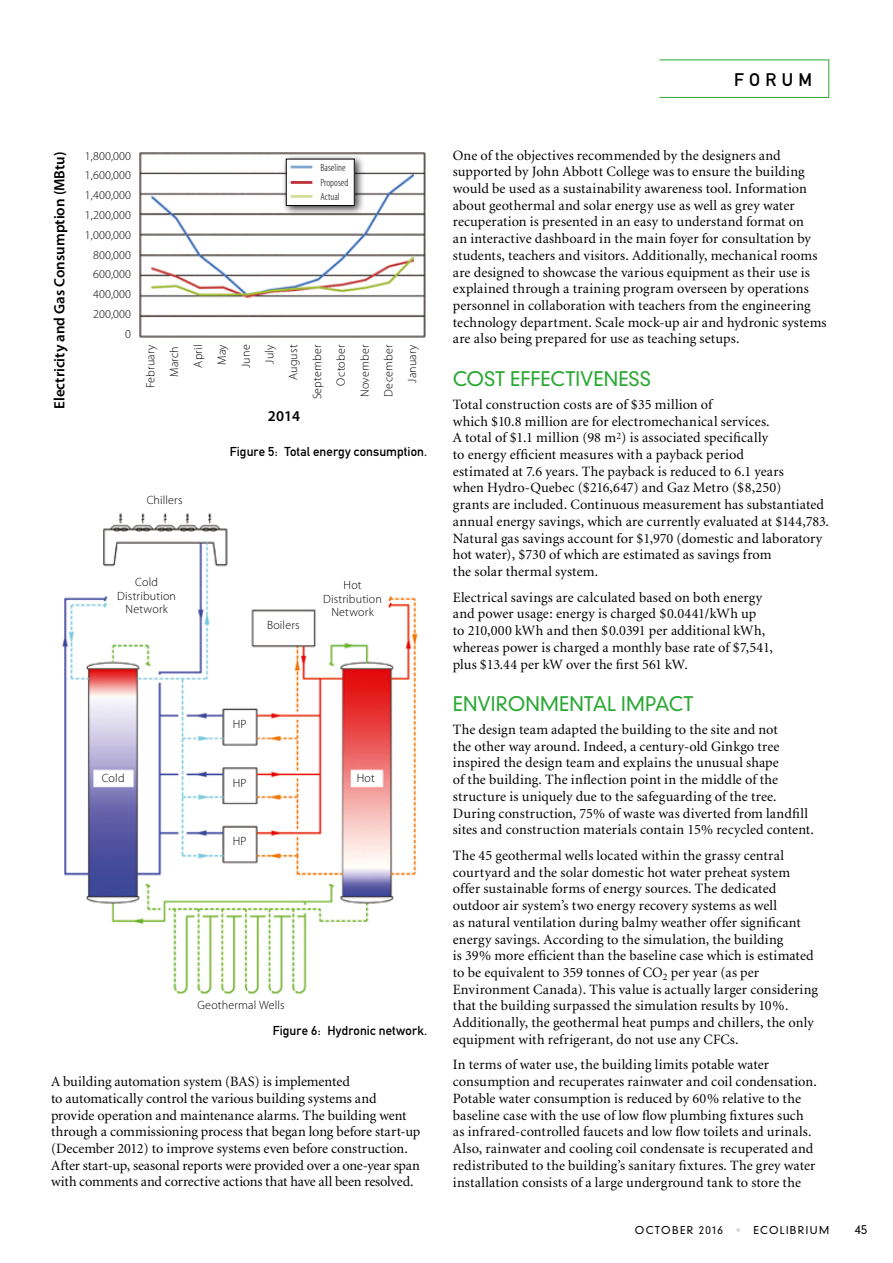
<style>
.page{position:relative;width:893px;height:1263px;background:#fff}
.page>*{position:absolute;margin:0;border:0;box-sizing:border-box;transform-origin:0 0}
.t1{font:300 19.5px "DIN Neuzeit Grotesk";color:#2ba835}
.t2{font:18px "DIN Mittelschrift";letter-spacing:.3em;color:#000}
.t3{font:600 15px "Myriad Pro";color:#000}
.t4{font:14.25px/16.6px "Minion";letter-spacing:.005em;color:#000}
.t5{font:12.75px "DIN Mittelschrift";letter-spacing:.01em;color:#000}
.t6{font:300 12px/19.8px "Myriad Pro";letter-spacing:.015em;color:#000;text-align:right}
.t7{font:300 12px "DIN Neuzeit Grotesk";color:#000}
.t8{font:300 10.5px "DIN Neuzeit Grotesk";letter-spacing:.13em;color:#000}
.t9{font:300 condensed 10.5px/14.2px "Myriad Pro";letter-spacing:.01em;color:#000}
.s1{color:#dadada}
</style>
<div class="page">
<div style="left:659px;top:60px;width:170px;height:38px;border:1px solid #2ba835"></div>
<img style="left:139px;top:152px;width:287px;height:186px">
<div style="left:281px;top:154px;width:84px;height:62px;background:#000;opacity:.75"></div>
<div style="left:286px;top:159px;width:68px;height:47px;background:#fff"></div>
<div style="left:286px;top:159px;width:69px;height:47px;border:1px solid #000"></div>
<hr style="left:291px;top:166px;width:21px;height:2px;background:#7ea7d1">
<hr style="left:291px;top:181px;width:21px;height:3px;background:#ba2d34">
<hr style="left:291px;top:195px;width:21px;height:3px;background:#d3e09b">
<img style="left:62px;top:513px;width:356px;height:482px">
<p class="t3" style="left:51px;top:409px;width:259px;rotate:-90deg">Electricity and Gas Consumption (MBtu)</p>
<p class="t6" style="left:85px;top:146px;width:48px">1,800,000<br>1,600,000<br>1,400,000<br>1,200,000<br>1,000,000<br>800,000<br>600,000<br>400,000<br>200,000<br>0</p>
<p class="t9" style="left:320px;top:161px;width:29px">Baseline<br>Proposed<br>Actual</p>
<p class="t6" style="left:141px;top:388px;width:45px;rotate:-90deg">February</p>
<p class="t6" style="left:403px;top:383px;width:40px;rotate:-90deg">January</p>
<p class="t6" style="left:186px;top:368px;width:25px;line-height:23.9px;text-align:left;rotate:-90deg">April<br>May</p>
<p class="t6" style="left:329px;top:397px;width:54px;line-height:23.9px;text-align:justify;text-indent:11px;rotate:-90deg">October November December</p>
<p class="t6" style="left:234px;top:399px;width:56px;line-height:23.9px;rotate:-90deg">June<br>July<br>August<br>September</p>
<p class="t6" style="left:165px;top:377px;width:32px;rotate:-90deg">March</p>
<p class="t3" style="left:268px;top:408px;width:34px">2014</p>
<p class="t6" style="left:147px;top:491px;width:37px">Chillers</p>
<p class="t5" style="left:230px;top:444px;width:199px">Figure 5: Total energy consumption.</p>
<p class="t6" style="left:117px;top:576px;width:60px;line-height:13.5px;text-align:center">Cold<br>Distribution<br>Network</p>
<p class="t6" style="left:267px;top:615px;width:34px">Boilers</p>
<p class="t6" style="left:323px;top:578px;width:60px;line-height:13.5px;text-align:center">Hot<br>Distribution<br>Network</p>
<p class="t6" style="left:233px;top:714px;width:15px">HP</p>
<p class="t6" style="left:102px;top:769px;width:24px">Cold</p>
<p class="t6" style="left:357px;top:768px;width:20px">Hot</p>
<p class="t6" style="left:233px;top:773px;width:15px">HP</p>
<p class="t6" style="left:233px;top:831px;width:15px">HP</p>
<p class="t6" style="left:197px;top:995px;width:89px">Geothermal Wells</p>
<p class="t5" style="left:273px;top:1023px;width:156px">Figure 6: Hydronic network.</p>
<p class="t4" style="left:51px;top:1074px;width:371px">A building automation system (BAS) is implemented<br>to automatically control the various building systems and provide operation and maintenance alarms. The building went through a commissioning process that began long before start-up (December 2012) to improve systems even before construction.<br>After start-up, seasonal reports were provided over a one-year span with comments and corrective actions that have all been resolved.</p>
<p class="t2" style="left:734px;top:69px;width:80px">FORUM</p>
<p class="t4" style="left:453px;top:147px;width:375px">One of the objectives recommended by the designers and supported by John Abbott College was to ensure the building would be used as a sustainability awareness tool. Information about geothermal and solar energy use as well as grey water recuperation is presented in an easy to understand format on<br>an interactive dashboard in the main foyer for consultation by students, teachers and visitors. Additionally, mechanical rooms are designed to showcase the various equipment as their use is explained through a training program overseen by operations personnel in collaboration with teachers from the engineering technology department. Scale mock-up air and hydronic systems are also being prepared for use as teaching setups.</p>
<p class="t1" style="left:453px;top:367px;width:200px">COST EFFECTIVENESS</p>
<p class="t4" style="left:453px;top:396px;width:378px">Total construction costs are of $35 million of<br>which $10.8 million are for electromechanical services.<br>A total of $1.1 million (98 m<sup>2</sup>) is associated specifically<br>to energy efficient measures with a payback period<br>estimated at 7.6 years. The payback is reduced to 6.1 years<br>when Hydro-Quebec ($216,647) and Gaz Metro ($8,250)<br>grants are included. Continuous measurement has substantiated annual energy savings, which are currently evaluated at $144,783.<br>Natural gas savings account for $1,970 (domestic and laboratory hot water), $730 of which are estimated as savings from<br>the solar thermal system.</p>
<p class="t4" style="left:453px;top:589px;width:321px">Electrical savings are calculated based on both energy and power usage: energy is charged $0.0441/kWh up<br>to 210,000 kWh and then $0.0391 per additional kWh, whereas power is charged a monthly base rate of $7,541, plus $13.44 per kW over the first 561 kW.</p>
<p class="t1" style="left:453px;top:692px;width:242px">ENVIRONMENTAL IMPACT</p>
<p class="t4" style="left:453px;top:722px;width:363px">The design team adapted the building to the site and not<br>the other way around. Indeed, a century-old Ginkgo tree inspired the design team and explains the unusual shape<br>of the building. The inflection point in the middle of the structure is uniquely due to the safeguarding of the tree.<br>During construction, 75% of waste was diverted from landfill sites and construction materials contain 15% recycled content.</p>
<p class="t4" style="left:453px;top:848px;width:367px">The 45 geothermal wells located within the grassy central courtyard and the solar domestic hot water preheat system offer sustainable forms of energy sources. The dedicated outdoor air system’s two energy recovery systems as well<br>as natural ventilation during balmy weather offer significant energy savings. According to the simulation, the building<br>is 39% more efficient than the baseline case which is estimated to be equivalent to 359 tonnes of CO<sub>2</sub> per year (as per Environment Canada). This value is actually larger considering that the building surpassed the simulation results by 10%.<br>Additionally, the geothermal heat pumps and chillers, the only equipment with refrigerant, do not use any CFCs.</p>
<p class="t4" style="left:453px;top:1057px;width:365px">In terms of water use, the building limits potable water consumption and recuperates rainwater and coil condensation.<br>Potable water consumption is reduced by 60% relative to the baseline case with the use of low flow plumbing fixtures such as infrared-controlled faucets and low flow toilets and urinals.<br>Also, rainwater and cooling coil condensate is recuperated and redistributed to the building’s sanitary fixtures. The grey water installation consists of a large underground tank to store the</p>
<p class="t8" style="left:635px;top:1224px;width:196px">OCTOBER 2016 <span class="s1">•</span> ECOLIBRIUM</p>
<p class="t7" style="left:855px;top:1222px;width:14px">45</p>
</div>
